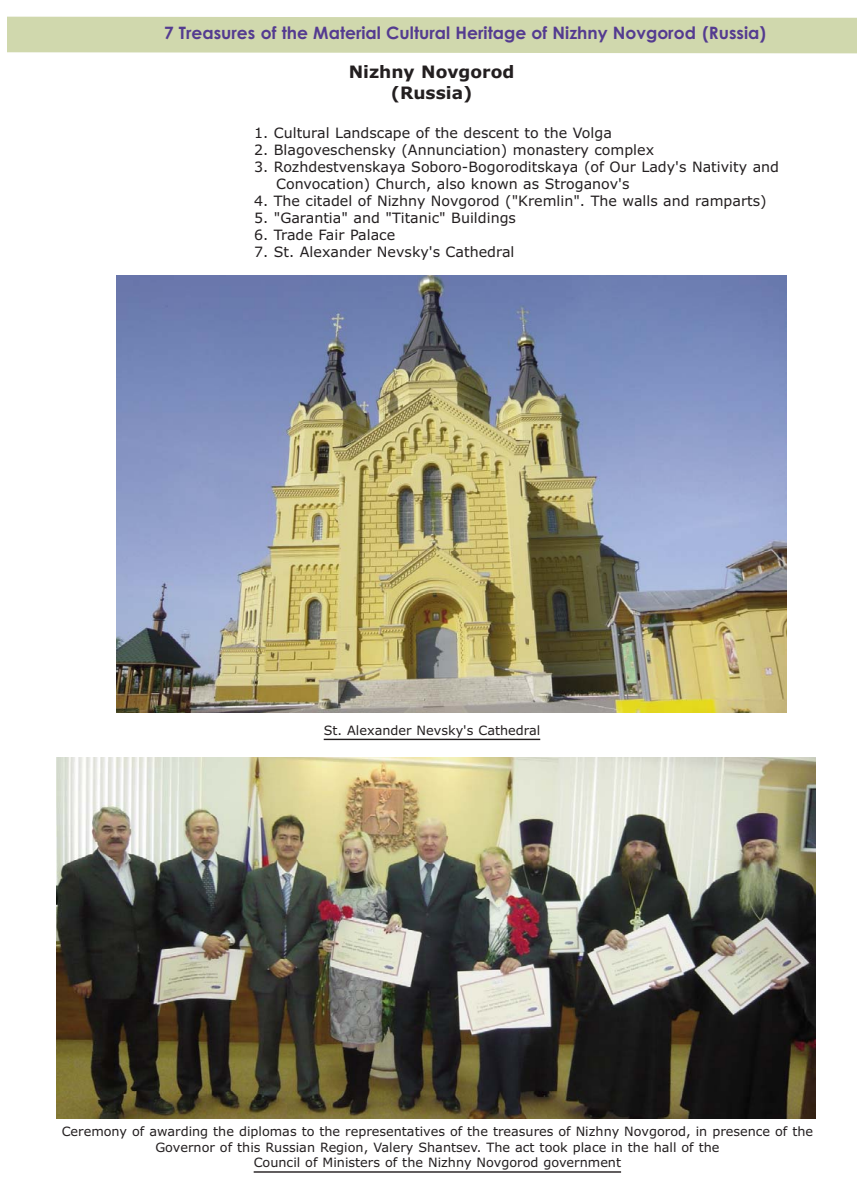
<style>
.page{position:relative;width:864px;height:1200px;background:#fff}
.page>*{position:absolute;margin:0;border:0;box-sizing:border-box;transform-origin:0 0}
.t1{font:700 17.1px "Century Gothic";color:#543b90}
.t2{font:700 17.1px/20.5px "Verdana";color:#231f20;text-align:center}
.t3{font:14.25px/17.1px "Verdana";color:#231f20}
.t4{font:12.9px/15.5px "Verdana";color:#231f20;text-align:center}
</style>
<div class="page">
<hr style="left:324px;top:739px;width:216px;height:1px;background:#231f20">
<img style="left:116px;top:276px;width:670px;height:437px">
<svg style="left:8px;top:16px;width:848px;height:38px"></svg>
<img style="left:56px;top:757px;width:760px;height:362px">
<hr style="left:254px;top:1171px;width:367px;height:1px;background:#231f20">
<p class="t1" style="left:164px;top:26px;width:604px">7 Treasures of the Material Cultural Heritage of Nizhny Novgorod (Russia)</p>
<p class="t2" style="left:349px;top:63px;width:167px">Nizhny Novgorod (Russia)</p>
<p class="t3" style="left:254px;top:125px;width:359px">1. Cultural Landscape of the descent to the Volga</p>
<p class="t3" style="left:254px;top:142px;width:402px">2. Blagoveschensky (Annunciation) monastery complex</p>
<p class="t3" style="left:276px;top:159px;width:505px;text-indent:-22px">3. Rozhdestvenskaya Soboro-Bogoroditskaya (of Our Lady's Nativity and<br>Convocation) Church, also known as Stroganov's</p>
<p class="t3" style="left:254px;top:194px;width:514px">4. The citadel of Nizhny Novgorod ("Kremlin". The walls and ramparts)</p>
<p class="t3" style="left:254px;top:211px;width:263px">5. "Garantia" and "Titanic" Buildings</p>
<p class="t3" style="left:254px;top:228px;width:143px">6. Trade Fair Palace</p>
<p class="t3" style="left:254px;top:245px;width:262px">7. St. Alexander Nevsky's Cathedral</p>
<p class="t4" style="left:324px;top:723px;width:218px">St. Alexander Nevsky's Cathedral</p>
<p class="t4" style="left:62px;top:1125px;width:753px">Ceremony of awarding the diplomas to the representatives of the treasures of Nizhny Novgorod, in presence of the<br>Governor of this Russian Region, Valery Shantsev. The act took place in the hall of the<br>Council of Ministers of the Nizhny Novgorod government</p>
</div>
